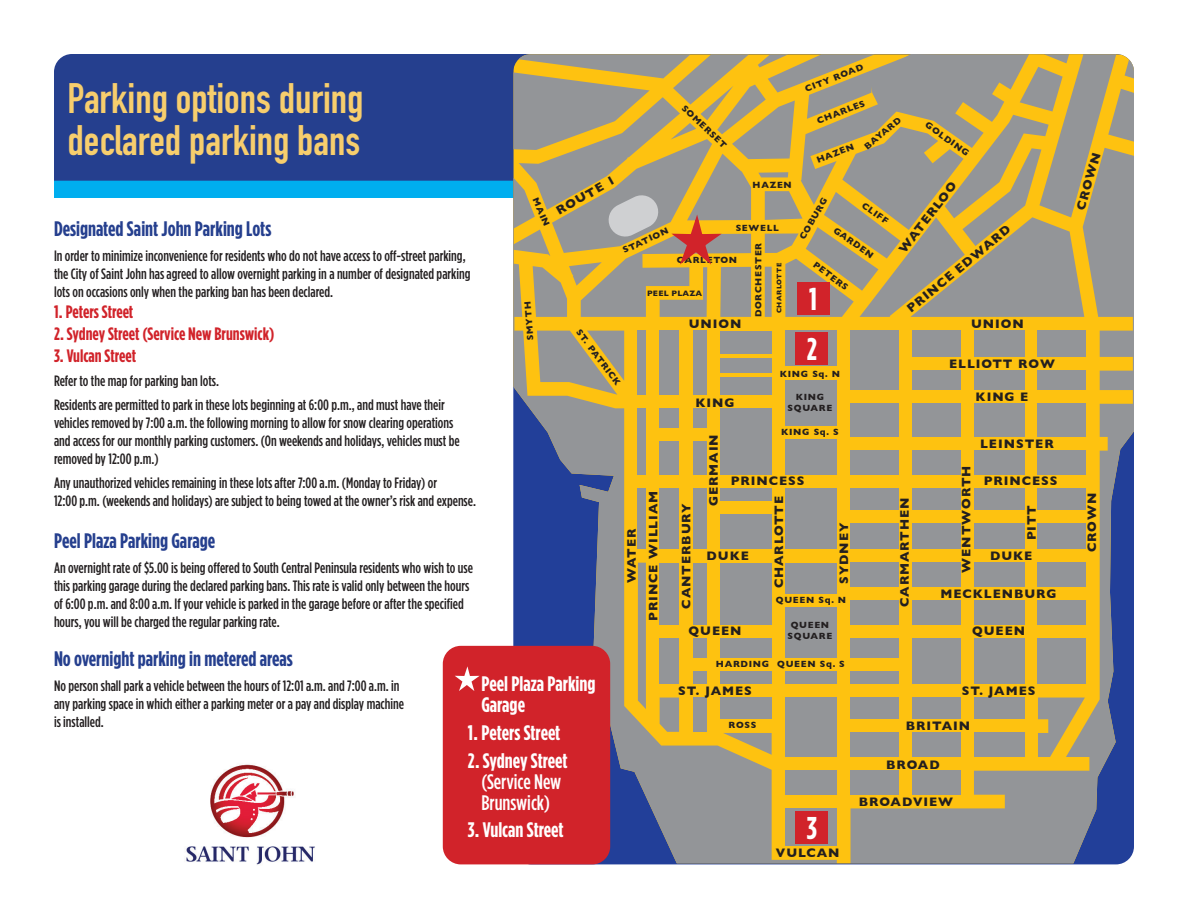
<style>
.page{position:relative;width:1188px;height:918px;background:#fff}
.page>*{position:absolute;margin:0;border:0;box-sizing:border-box;transform-origin:0 0}
.t1{font:700 42px/42px "DIN Condensed";color:#f7ce6d}
.t2{font:700 31.5px "Gotham Condensed";color:#fff}
.t3{font:700 21px "Gotham Condensed";color:#253f8e}
.t4{font:700 21px/21px "Gotham Condensed";color:#fff}
.t5{font:500 21px/21px "Gotham Condensed";color:#fff}
.t6{font:700 18px "Gotham Condensed";color:#d1232a}
.t7{font:500 15px/18px "Gotham Condensed";color:#231f20}
.t8{font:700 12.6px/21.8px "Gill Sans";letter-spacing:.075em;color:#231f20;text-align:center}
.t9{font:700 9.15px/10.9px "Gill Sans";letter-spacing:.075em;color:#231f20;text-align:center}
.t10{font:700 7.95px "Gill Sans";letter-spacing:.025em;color:#231f20}
.t11{font:700 6.9px "Gill Sans";letter-spacing:.075em;color:#231f20}
</style>
<div class="page">
<div style="left:54px;top:71px;width:512px;height:127px;background:#00aeef"></div>
<div style="left:54px;top:54px;width:459px;height:127px;background:#253f8e"></div>
<svg style="left:513px;top:317px;width:324px;height:546px;background:#908976"></svg>
<svg style="left:851px;top:317px;width:283px;height:546px;background:#9b906e"></svg>
<div style="left:912px;top:771px;width:48px;height:24px;background:#939598"></div>
<div style="left:785px;top:771px;width:52px;height:24px;background:#939598"></div>
<svg style="left:537px;top:331px;width:549px;height:426px;background:#bea458"></svg>
<div style="left:720px;top:638px;width:52px;height:20px;background:#939598"></div>
<div style="left:785px;top:671px;width:52px;height:13px;background:#939598"></div>
<div style="left:720px;top:563px;width:52px;height:61px;background:#939598"></div>
<div style="left:851px;top:671px;width:48px;height:13px;background:#939598"></div>
<div style="left:785px;top:331px;width:52px;height:35px;background:#939598"></div>
<div style="left:851px;top:771px;width:48px;height:24px;background:#939598"></div>
<div style="left:851px;top:733px;width:48px;height:24px;background:#939598"></div>
<div style="left:851px;top:451px;width:48px;height:24px;background:#939598"></div>
<div style="left:785px;top:808px;width:52px;height:38px;background:#939598"></div>
<div style="left:851px;top:698px;width:48px;height:21px;background:#939598"></div>
<div style="left:851px;top:488px;width:48px;height:22px;background:#939598"></div>
<div style="left:851px;top:524px;width:48px;height:25px;background:#939598"></div>
<div style="left:851px;top:563px;width:48px;height:24px;background:#939598"></div>
<div style="left:851px;top:600px;width:48px;height:24px;background:#939598"></div>
<div style="left:851px;top:638px;width:48px;height:20px;background:#939598"></div>
<div style="left:785px;top:488px;width:52px;height:61px;background:#939598"></div>
<div style="left:785px;top:439px;width:52px;height:36px;background:#939598"></div>
<div style="left:785px;top:607px;width:52px;height:51px;background:#939598"></div>
<div style="left:785px;top:380px;width:52px;height:45px;background:#939598"></div>
<div style="left:785px;top:563px;width:52px;height:31px;background:#939598"></div>
<img style="left:186px;top:764px;width:129px;height:101px">
<div style="left:796px;top:811px;width:32px;height:32px;background:#d1232a"></div>
<div style="left:796px;top:332px;width:32px;height:33px;background:#d1232a"></div>
<svg style="left:513px;top:54px;width:621px;height:263px;background:#bba465"></svg>
<div style="left:443px;top:646px;width:167px;height:218px;background:#d1232a;border-radius:18px"></div>
<svg style="left:455px;top:666px;width:25px;height:25px"></svg>
<p class="t9" style="left:803px;top:84px;width:63px;rotate:-21deg">CITY ROAD</p>
<h1 class="t1" style="left:68px;top:77px;width:298px">Parking options during declared parking bans</h1>
<p class="t9" style="left:815px;top:116px;width:52px;rotate:-21deg">CHARLES</p>
<p class="t9" style="left:687px;top:102px;width:60px;rotate:44deg">SOMERSET</p>
<p class="t9" style="left:862px;top:143px;width:46px;rotate:-40deg">BAYARD</p>
<p class="t9" style="left:930px;top:119px;width:53px;rotate:36deg">GOLDING</p>
<p class="t9" style="left:815px;top:155px;width:41px;rotate:-21deg">HAZEN</p>
<p class="t8" style="left:1070px;top:207px;width:61px;rotate:-74deg">CROWN</p>
<p class="t8" style="left:552px;top:202px;width:67px;rotate:-30deg">ROUTE 1</p>
<p class="t8" style="left:893px;top:244px;width:87px;rotate:-52deg">WATERLOO</p>
<p class="t9" style="left:752px;top:180px;width:41px;rotate:-1deg">HAZEN</p>
<p class="t9" style="left:797px;top:236px;width:48px;rotate:-60deg">COBURG</p>
<p class="t9" style="left:540px;top:196px;width:32px;rotate:66deg">MAIN</p>
<p class="t9" style="left:866px;top:200px;width:32px;rotate:36deg">CLIFF</p>
<h3 class="t3" style="left:54px;top:217px;width:219px">Designated Saint John Parking Lots</h3>
<p class="t7" style="left:54px;top:246px;width:418px">In order to minimize inconvenience for residents who do not have access to off-street parking, the City of Saint John has agreed to allow overnight parking in a number of designated parking lots on occasions only when the parking ban has been declared.</p>
<p class="t6" style="left:54px;top:302px;width:81px">1. Peters Street</p>
<p class="t6" style="left:54px;top:324px;width:222px">2. Sydney Street (Service New Brunswick)</p>
<p class="t6" style="left:54px;top:345px;width:84px">3. Vulcan Street</p>
<p class="t7" style="left:54px;top:368px;width:392px;line-height:24px">Refer to the map for parking ban lots.<br>Residents are permitted to park in these lots beginning at 6:00 p.m., and must have their</p>
<p class="t7" style="left:54px;top:413px;width:407px">vehicles removed by 7:00 a.m. the following morning to allow for snow clearing operations and access for our monthly parking customers. (On weekends and holidays, vehicles must be removed by 12:00 p.m.)</p>
<p class="t7" style="left:54px;top:473px;width:424px">Any unauthorized vehicles remaining in these lots after 7:00 a.m. (Monday to Friday) or<br>12:00 p.m. (weekends and holidays) are subject to being towed at the owner’s risk and expense.</p>
<h3 class="t3" style="left:54px;top:529px;width:163px">Peel Plaza Parking Garage</h3>
<p class="t7" style="left:54px;top:558px;width:420px">An overnight rate of $5.00 is being offered to South Central Peninsula residents who wish to use this parking garage during the declared parking bans. This rate is valid only between the hours of 6:00 p.m. and 8:00 a.m. If your vehicle is parked in the garage before or after the specified hours, you will be charged the regular parking rate.</p>
<h3 class="t3" style="left:54px;top:647px;width:240px">No overnight parking in metered areas</h3>
<p class="t7" style="left:54px;top:676px;width:352px">No person shall park a vehicle between the hours of 12:01 a.m. and 7:00 a.m. in any parking space in which either a parking meter or a pay and display machine is installed.</p>
<p class="t9" style="left:736px;top:222px;width:45px">SEWELL</p>
<p class="t9" style="left:753px;top:317px;width:76px;rotate:-90deg">DORCHESTER</p>
<p class="t8" style="left:901px;top:301px;width:131px;rotate:-39deg">PRINCE EDWARD</p>
<p class="t9" style="left:838px;top:224px;width:48px;rotate:36deg">GARDEN</p>
<p class="t9" style="left:621px;top:245px;width:51px;rotate:-25deg">STATION</p>
<p class="t9" style="left:677px;top:254px;width:62px">CARLETON</p>
<p class="t9" style="left:818px;top:259px;width:43px;rotate:37deg">PETERS</p>
<p class="t11" style="left:774px;top:313px;width:52px;rotate:-90deg">CHARLOTTE</p>
<h2 class="t2" style="left:809px;top:281px;width:9px">1</h2>
<p class="t10" style="left:647px;top:287px;width:56px">PEEL PLAZA</p>
<p class="t9" style="left:525px;top:341px;width:41px;rotate:-95deg">SMYTH</p>
<p class="t8" style="left:689px;top:312px;width:54px">UNION</p>
<p class="t8" style="left:971px;top:312px;width:54px">UNION</p>
<p class="t9" style="left:583px;top:327px;width:69px;rotate:53deg">ST. PATRICK</p>
<h2 class="t2" style="left:807px;top:332px;width:12px">2</h2>
<p class="t8" style="left:949px;top:352px;width:107px">ELLIOTT ROW</p>
<p class="t9" style="left:780px;top:368px;width:62px">KING Sq. N</p>
<p class="t8" style="left:976px;top:385px;width:54px">KING E</p>
<p class="t9" style="left:788px;top:391px;width:46px">KING<br>SQUARE</p>
<p class="t8" style="left:696px;top:391px;width:41px">KING</p>
<p class="t9" style="left:781px;top:426px;width:59px">KING Sq. S</p>
<p class="t8" style="left:672px;top:506px;width:73px;line-height:27.5px;text-align:left;text-indent:-103px;rotate:-90deg">CANTERBURY<br>GERMAIN</p>
<p class="t8" style="left:980px;top:432px;width:75px">LEINSTER</p>
<p class="t8" style="left:955px;top:573px;width:108px;rotate:-90deg">WENTWORTH</p>
<p class="t8" style="left:731px;top:470px;width:75px">PRINCESS</p>
<p class="t8" style="left:984px;top:470px;width:75px">PRINCESS</p>
<p class="t8" style="left:620px;top:621px;width:132px;rotate:-90deg">WATER<br>PRINCE WILLIAM</p>
<p class="t8" style="left:1020px;top:540px;width:37px;rotate:-90deg">PITT</p>
<p class="t8" style="left:1081px;top:552px;width:61px;rotate:-90deg">CROWN</p>
<p class="t8" style="left:768px;top:588px;width:94px;rotate:-90deg">CHARLOTTE</p>
<p class="t8" style="left:893px;top:607px;width:111px;rotate:-90deg">CARMARTHEN</p>
<p class="t8" style="left:833px;top:584px;width:63px;rotate:-90deg">SYDNEY</p>
<p class="t8" style="left:707px;top:544px;width:44px">DUKE</p>
<p class="t8" style="left:990px;top:544px;width:44px">DUKE</p>
<p class="t8" style="left:941px;top:582px;width:118px">MECKLENBURG</p>
<p class="t9" style="left:776px;top:594px;width:72px">QUEEN Sq. N</p>
<p class="t9" style="left:788px;top:620px;width:46px">QUEEN<br>SQUARE</p>
<p class="t8" style="left:689px;top:620px;width:54px">QUEEN</p>
<p class="t8" style="left:972px;top:620px;width:54px">QUEEN</p>
<p class="t9" style="left:716px;top:658px;width:55px">HARDING</p>
<p class="t9" style="left:777px;top:658px;width:69px">QUEEN Sq. S</p>
<h3 class="t4" style="left:481px;top:673px;width:116px">Peel Plaza Parking<br>Garage</h3>
<h3 class="t4" style="left:468px;top:721px;width:94px">1. Peters Street</h3>
<h3 class="t4" style="left:468px;top:749px;width:101px">2. Sydney Street</h3>
<h3 class="t5" style="left:481px;top:770px;width:81px">(Service New<br>Brunswick)</h3>
<h3 class="t4" style="left:468px;top:819px;width:97px">3. Vulcan Street</h3>
<p class="t8" style="left:678px;top:679px;width:75px">ST. JAMES</p>
<p class="t8" style="left:962px;top:679px;width:75px">ST. JAMES</p>
<p class="t8" style="left:906px;top:715px;width:66px">BRITAIN</p>
<p class="t9" style="left:729px;top:719px;width:29px">ROSS</p>
<p class="t8" style="left:886px;top:754px;width:55px">BROAD</p>
<p class="t8" style="left:859px;top:790px;width:96px">BROADVIEW</p>
<h2 class="t2" style="left:807px;top:810px;width:12px">3</h2>
<p class="t8" style="left:776px;top:842px;width:65px">VULCAN</p>
</div>
